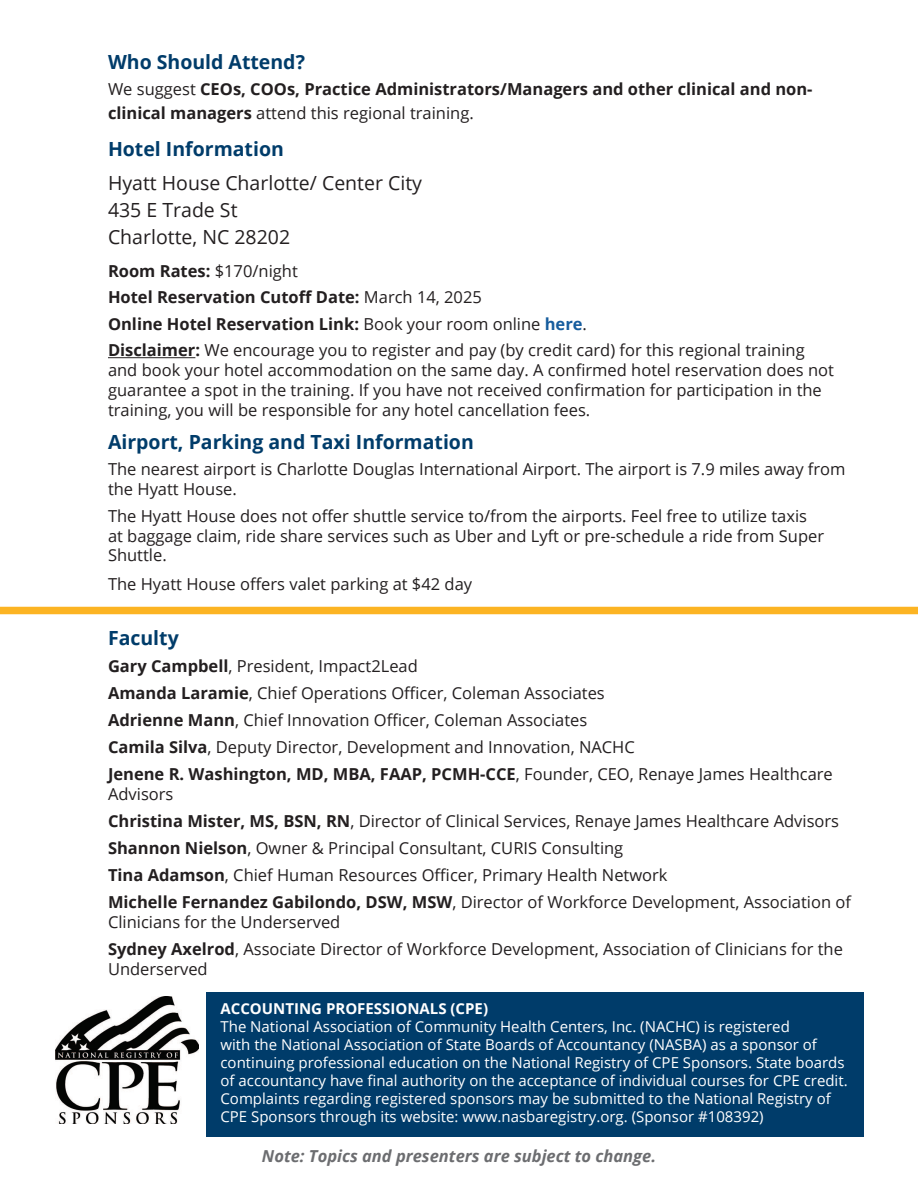
<style>
.page{position:relative;width:918px;height:1188px;background:#fff}
.page>*{position:absolute;margin:0;border:0;box-sizing:border-box;transform-origin:0 0}
.t1{font:700 19.5px "Open Sans";color:#003c6a}
.t2{font:19.5px/27px "Open Sans";color:#231f20}
.t3{font:16.5px/19.8px "Open Sans";color:#231f20}
.t4{font:700 16.5px/23.4px "Open Sans";color:#231f20}
.t5{font:italic 700 16.5px "Open Sans";color:#6c6d70}
.t6{font:15px/18px "Open Sans";color:#fff}
.t7{font:700 15px "Open Sans";color:#fff}
.s1{font-weight:400}
.s2{color:#175d9e}
.s3{font-weight:700}
</style>
<div class="page">
<hr style="left:108px;top:357px;width:87px;height:1px;background:#231f20">
<div style="left:0;top:607px;width:918px;height:7px;background:#fcb423"></div>
<div style="left:206px;top:992px;width:658px;height:145px;background:#003c6a"></div>
<img style="left:55px;top:996px;width:143px;height:128px">
<p class="t1" style="left:108px;top:48px;width:198px">Who Should Attend?</p>
<p class="t4" style="left:108px;top:77px;width:706px"><span class="s1">We suggest</span> CEOs, COOs, Practice Administrators/Managers and other clinical and non&shy;clinical managers <span class="s1">attend this regional training.</span></p>
<p class="t1" style="left:108px;top:135px;width:177px">Hotel Information</p>
<p class="t2" style="left:108px;top:168px;width:316px">Hyatt House Charlotte/ Center City<br>435 E Trade St<br>Charlotte, NC 28202</p>
<p class="t4" style="left:108px;top:259px;width:191px">Room Rates: <span class="s1">$170/night</span></p>
<p class="t4" style="left:108px;top:285px;width:375px">Hotel Reservation Cutoff Date: <span class="s1">March 14, 2025</span></p>
<p class="t4" style="left:108px;top:312px;width:481px">Online Hotel Reservation Link: <span class="s1">Book your room online</span> <span class="s2">here</span><span class="s1">.</span></p>
<p class="t3" style="left:108px;top:340px;width:728px"><span class="s3">Disclaimer:</span> We encourage you to register and pay (by credit card) for this regional training and book your hotel accommodation on the same day. A confirmed hotel reservation does not guarantee a spot in the training. If you have not received confirmation for participation in the training, you will be responsible for any hotel cancellation fees.</p>
<p class="t1" style="left:108px;top:428px;width:367px">Airport, Parking and Taxi Information</p>
<p class="t3" style="left:108px;top:459px;width:739px">The nearest airport is Charlotte Douglas International Airport. The airport is 7.9 miles away from the Hyatt House.</p>
<p class="t3" style="left:108px;top:505px;width:718px">The Hyatt House does not offer shuttle service to/from the airports. Feel free to utilize taxis at baggage claim, ride share services such as Uber and Lyft or pre-schedule a ride from Super<br>Shuttle.</p>
<p class="t3" style="left:108px;top:573px;width:366px">The Hyatt House offers valet parking at $42 day</p>
<p class="t1" style="left:108px;top:624px;width:72px">Faculty</p>
<p class="t3" style="left:108px;top:655px;width:311px"><span class="s3">Gary Campbell</span>, President, Impact2Lead</p>
<p class="t3" style="left:108px;top:682px;width:498px"><span class="s3">Amanda Laramie</span>, Chief Operations Officer, Coleman Associates</p>
<p class="t3" style="left:108px;top:709px;width:481px"><span class="s3">Adrienne Mann</span>, Chief Innovation Officer, Coleman Associates</p>
<p class="t3" style="left:108px;top:736px;width:528px"><span class="s3">Camila Silva</span>, Deputy Director, Development and Innovation, NACHC</p>
<p class="t3" style="left:108px;top:763px;width:726px;line-height:20.2px"><span class="s3">Jenene R. Washington, MD, MBA, FAAP, PCMH-CCE</span>, Founder, CEO, Renaye James Healthcare<br>Advisors</p>
<p class="t3" style="left:108px;top:811px;width:733px"><span class="s3">Christina Mister, MS, BSN, RN</span>, Director of Clinical Services, Renaye James Healthcare Advisors</p>
<p class="t3" style="left:108px;top:838px;width:517px"><span class="s3">Shannon Nielson</span>, Owner &amp; Principal Consultant, CURIS Consulting</p>
<p class="t3" style="left:108px;top:865px;width:561px"><span class="s3">Tina Adamson</span>, Chief Human Resources Officer, Primary Health Network</p>
<p class="t3" style="left:108px;top:891px;width:745px;line-height:20.2px"><span class="s3">Michelle Fernandez Gabilondo, DSW, MSW</span>, Director of Workforce Development, Association of<br>Clinicians for the Underserved</p>
<p class="t3" style="left:108px;top:939px;width:737px;line-height:20.2px"><span class="s3">Sydney Axelrod</span>, Associate Director of Workforce Development, Association of Clinicians for the<br>Underserved</p>
<p class="t7" style="left:220px;top:998px;width:269px">ACCOUNTING PROFESSIONALS (CPE)</p>
<p class="t6" style="left:220px;top:1018px;width:629px">The National Association of Community Health Centers, Inc. (NACHC) is registered<br>with the National Association of State Boards of Accountancy (NASBA) as a sponsor of continuing professional education on the National Registry of CPE Sponsors. State boards of accountancy have final authority on the acceptance of individual courses for CPE credit.<br>Complaints regarding registered sponsors may be submitted to the National Registry of CPE Sponsors through its website: www.nasbaregistry.org. (Sponsor #108392)</p>
<p class="t5" style="left:262px;top:1144px;width:396px">Note: Topics and presenters are subject to change.</p>
</div>
